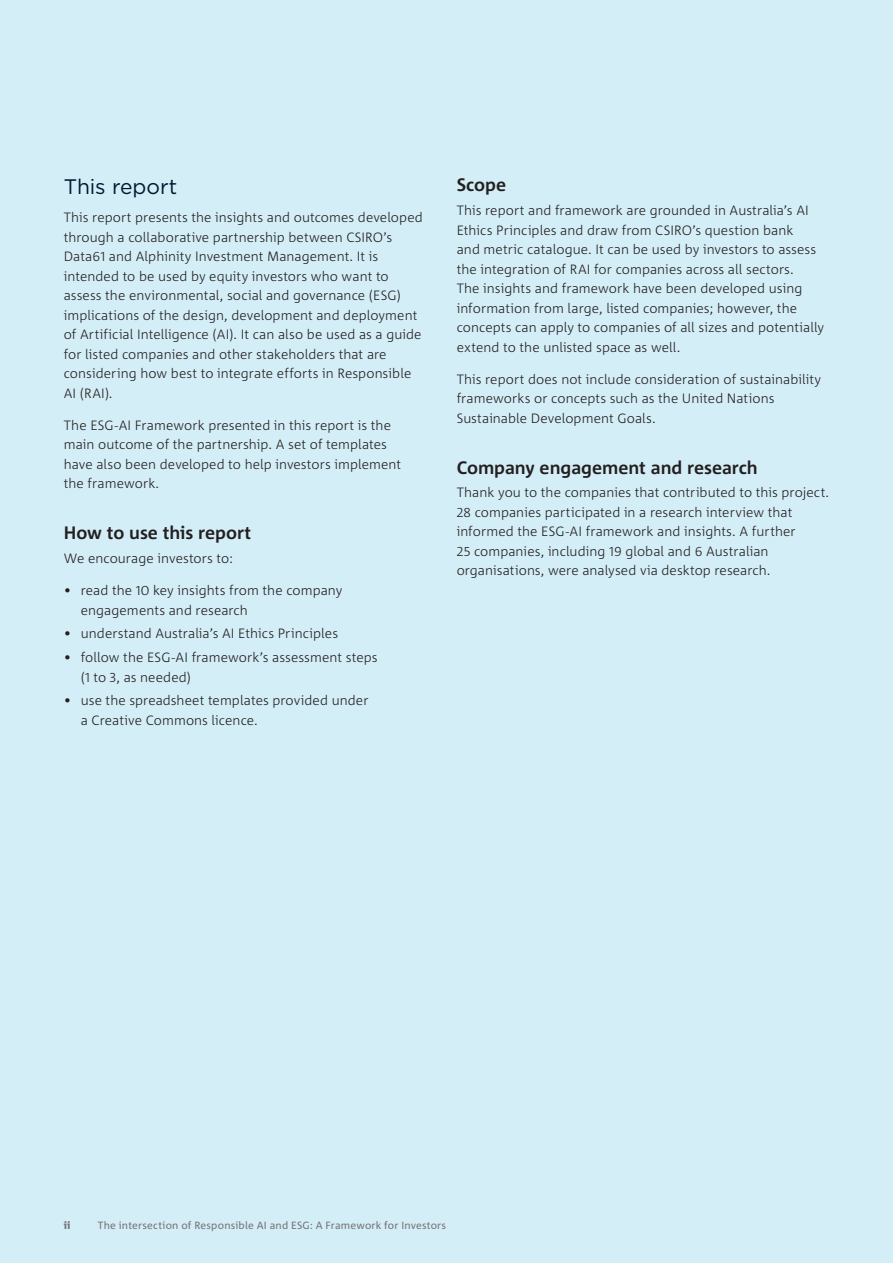
<style>
.page{position:relative;width:893px;height:1263px;background:#d4eef7}
.page>*{position:absolute;margin:0;border:0;box-sizing:border-box;transform-origin:0 0}
.H2_Heading__no_TOC{font:21px "Gotham";letter-spacing:-.005em;color:#001932}
.H3_Subhead{font:700 18px "Corpid C1";letter-spacing:-.005em;color:#231f20}
.Body_Copy{font:300 13.5px/19.5px "Corpid C1";letter-spacing:.005em;color:#231f20}
.t1{font:10.5px "Corpid C1";letter-spacing:.02em;color:#757679}
.t2{font:800 10.5px "Corpid C1";color:#757679}
</style>
<div class="page">
<p class="H2_Heading__no_TOC" style="left:64px;top:173px;width:115px">This report</p>
<p class="Body_Copy" style="left:64px;top:207px;width:360px">This report presents the insights and outcomes developed through a collaborative partnership between CSIRO’s Data61 and Alphinity Investment Management. It is intended to be used by equity investors who want to assess the environmental, social and governance (ESG) implications of the design, development and deployment of Artificial Intelligence (AI). It can also be used as a guide for listed companies and other stakeholders that are considering how best to integrate efforts in Responsible AI (RAI).</p>
<p class="Body_Copy" style="left:64px;top:415px;width:339px">The ESG-AI Framework presented in this report is the main outcome of the partnership. A set of templates have also been developed to help investors implement the framework.</p>
<h3 class="H3_Subhead" style="left:64px;top:522px;width:189px">How to use this report</h3>
<p class="Body_Copy" style="left:64px;top:548px;width:171px">We encourage investors to:</p>
<p class="Body_Copy" style="left:81px;top:580px;width:263px;text-indent:-17px">• read the 10 key insights from the company engagements and research</p>
<p class="Body_Copy" style="left:64px;top:624px;width:276px">• understand Australia’s AI Ethics Principles</p>
<p class="Body_Copy" style="left:81px;top:647px;width:298px;text-indent:-17px">• follow the ESG-AI framework’s assessment steps (1 to 3, as needed)</p>
<p class="Body_Copy" style="left:81px;top:691px;width:289px;text-indent:-17px">• use the spreadsheet templates provided under a Creative Commons licence.</p>
<h3 class="H3_Subhead" style="left:457px;top:174px;width:51px">Scope</h3>
<p class="Body_Copy" style="left:457px;top:200px;width:369px">This report and framework are grounded in Australia’s AI Ethics Principles and draw from CSIRO’s question bank<br>and metric catalogue. It can be used by investors to assess the integration of RAI for companies across all sectors.<br>The insights and framework have been developed using information from large, listed companies; however, the concepts can apply to companies of all sizes and potentially extend to the unlisted space as well.</p>
<p class="Body_Copy" style="left:457px;top:369px;width:366px">This report does not include consideration of sustainability frameworks or concepts such as the United Nations<br>Sustainable Development Goals.</p>
<h3 class="H3_Subhead" style="left:457px;top:456px;width:302px">Company engagement and research</h3>
<p class="Body_Copy" style="left:457px;top:482px;width:374px">Thank you to the companies that contributed to this project.<br>28 companies participated in a research interview that informed the ESG-AI framework and insights. A further<br>25 companies, including 19 global and 6 Australian organisations, were analysed via desktop research.</p>
<p class="t2" style="left:64px;top:1218px;width:8px">ii</p>
<p class="t1" style="left:98px;top:1218px;width:350px">The intersection of Responsible AI and ESG: A Framework for Investors</p>
</div>
